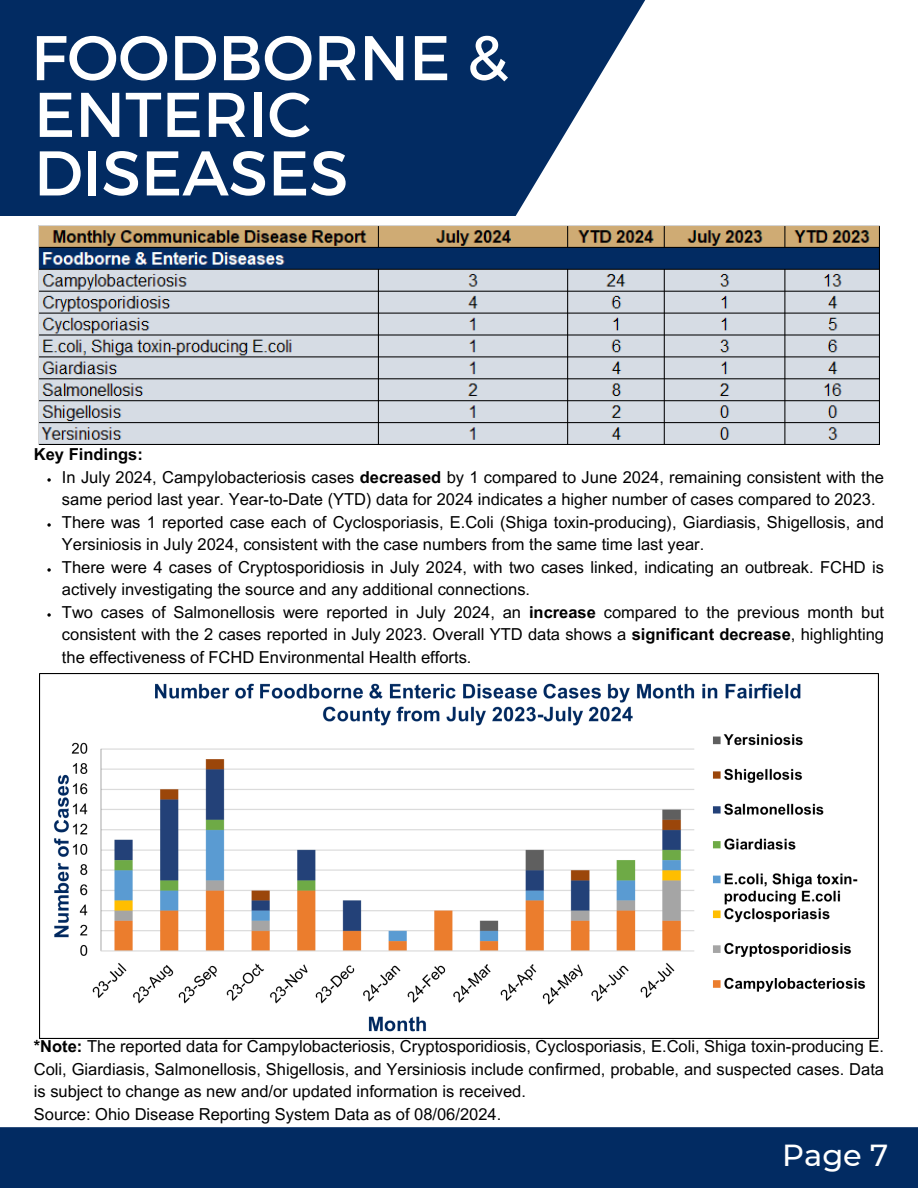
<style>
.page{position:relative;width:918px;height:1188px;background:#fff}
.page>*{position:absolute;margin:0;border:0;box-sizing:border-box;transform-origin:0 0}
.t1{font:63px "Montserrat";color:#fff}
.t2{font:500 30.3px "Montserrat";color:#fff}
.t3{font:16.5px/22.5px "Arial MT Pro";color:#000}
.t4{font:700 16.5px "Arial MT Pro";color:#000}
.s1{font-weight:700}
</style>
<div class="page">
<svg style="left:0;top:0;width:646px;height:216px;background:#153b6e"></svg>
<div style="left:0;top:1127px;width:918px;height:61px;background:#022b62"></div>
<img style="left:40px;top:674px;width:838px;height:364px">
<svg style="left:47px;top:478px;width:4px;height:4px"></svg>
<svg style="left:47px;top:523px;width:4px;height:4px"></svg>
<svg style="left:47px;top:568px;width:4px;height:4px"></svg>
<svg style="left:47px;top:613px;width:4px;height:4px"></svg>
<img style="left:38px;top:226px;width:842px;height:219px">
<p class="t1" style="left:31px;top:17px;width:479px">FOODBORNE &amp;</p>
<p class="t1" style="left:34px;top:74px;width:279px">ENTERIC</p>
<p class="t1" style="left:34px;top:132px;width:316px">DISEASES</p>
<h1 class="t4" style="left:34px;top:448px;width:111px">Key Findings:</h1>
<h1 class="t3" style="left:62px;top:468px;width:824px">In July 2024, Campylobacteriosis cases <span class="s1">decreased</span> by 1 compared to June 2024, remaining consistent with the same period last year. Year-to-Date (YTD) data for 2024 indicates a higher number of cases compared to 2023.</h1>
<p class="t3" style="left:62px;top:513px;width:824px">There was 1 reported case each of Cyclosporiasis, E.Coli (Shiga toxin-producing), Giardiasis, Shigellosis, and<br>Yersiniosis in July 2024, consistent with the case numbers from the same time last year.</p>
<h3 class="t3" style="left:62px;top:558px;width:824px">There were 4 cases of Cryptosporidiosis in July 2024, with two cases linked, indicating an outbreak. FCHD is actively investigating the source and any additional connections.</h3>
<p class="t3" style="left:62px;top:603px;width:824px;text-align:justify">Two cases of Salmonellosis were reported in July 2024, an <span class="s1">increase</span> compared to the previous month but consistent with the 2 cases reported in July 2023. Overall YTD data shows a <span class="s1">significant decrease</span>, highlighting the effectiveness of FCHD Environmental Health efforts.</p>
<p class="t3" style="left:34px;top:1037px;width:852px;text-align:justify"><span class="s1">*Note:</span> The reported data for Campylobacteriosis, Cryptosporidiosis, Cyclosporiasis, E.Coli, Shiga toxin-producing E.<br>Coli, Giardiasis, Salmonellosis, Shigellosis, and Yersiniosis include confirmed, probable, and suspected cases. Data is subject to change as new and/or updated information is received.</p>
<p class="t3" style="left:34px;top:1105px;width:469px">Source: Ohio Disease Reporting System Data as of 08/06/2024.</p>
<h2 class="t2" style="left:782px;top:1137px;width:107px">Page 7</h2>
</div>
